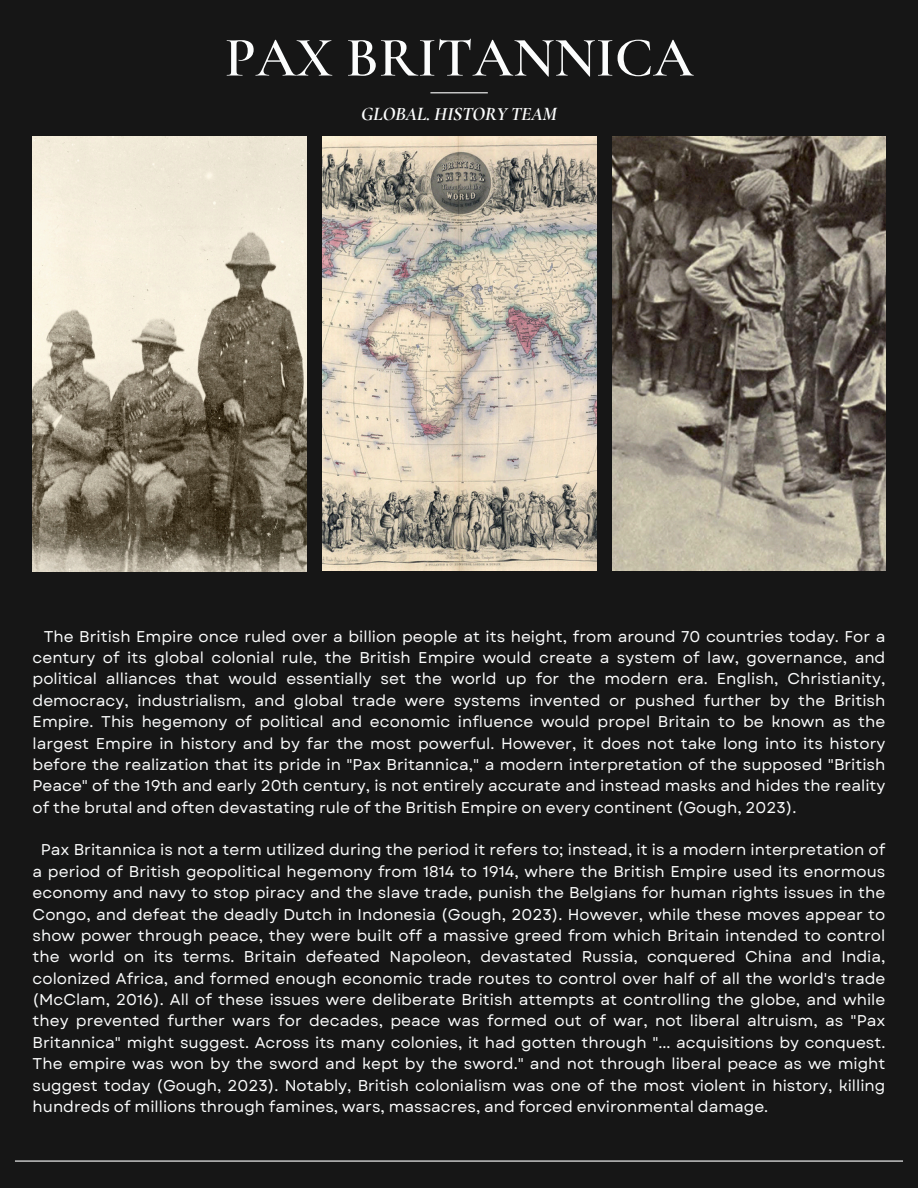
<style>
.page{position:relative;width:918px;height:1188px;background:#161616}
.page>*{position:absolute;margin:0;border:0;box-sizing:border-box;transform-origin:0 0}
.t1{font:600 56.4px "Cormorant Garamond";color:#fcfdfd}
.t2{font:italic 700 19.2px "Cormorant Garamond";letter-spacing:-.015em;color:#fcfdfd}
.t3{font:15.6px/21.3px "Garet";color:#fcfdfd;text-align:justify}
</style>
<div class="page">
<img style="left:613px;top:137px;width:273px;height:434px">
<img style="left:33px;top:137px;width:273px;height:434px">
<img style="left:323px;top:137px;width:273px;height:434px">
<hr style="left:430px;top:92px;width:58px;height:1px;background:#fcfdfd">
<hr style="left:15px;top:1161px;width:888px;height:1px;background:#fcfdfd">
<h1 class="t1" style="left:225px;top:23px;width:470px">PAX BRITANNICA</h1>
<p class="t2" style="left:361px;top:103px;width:197px">GLOBAL. HISTORY TEAM</p>
<h2 class="t3" style="left:33px;top:626px;width:854px;text-indent:11px">The British Empire once ruled over a billion people at its height, from around 70 countries today. For a century of its global colonial rule, the British Empire would create a system of law, governance, and political alliances that would essentially set the world up for the modern era. English, Christianity, democracy, industrialism, and global trade were systems invented or pushed further by the British Empire. This hegemony of political and economic influence would propel Britain to be known as the largest Empire in history and by far the most powerful. However, it does not take long into its history before the realization that its pride in "Pax Britannica," a modern interpretation of the supposed "British Peace" of the 19th and early 20th century, is not entirely accurate and instead masks and hides the reality of the brutal and often devastating rule of the British Empire on every continent (Gough, 2023).</h2>
<p class="t3" style="left:33px;top:839px;width:854px;text-indent:8px">Pax Britannica is not a term utilized during the period it refers to; instead, it is a modern interpretation of a period of British geopolitical hegemony from 1814 to 1914, where the British Empire used its enormous economy and navy to stop piracy and the slave trade, punish the Belgians for human rights issues in the Congo, and defeat the deadly Dutch in Indonesia (Gough, 2023). However, while these moves appear to show power through peace, they were built off a massive greed from which Britain intended to control the world on its terms. Britain defeated Napoleon, devastated Russia, conquered China and India, colonized Africa, and formed enough economic trade routes to control over half of all the world's trade (McClam, 2016). All of these issues were deliberate British attempts at controlling the globe, and while they prevented further wars for decades, peace was formed out of war, not liberal altruism, as "Pax Britannica" might suggest. Across its many colonies, it had gotten through "... acquisitions by conquest.<br>The empire was won by the sword and kept by the sword." and not through liberal peace as we might suggest today (Gough, 2023). Notably, British colonialism was one of the most violent in history, killing hundreds of millions through famines, wars, massacres, and forced environmental damage.</p>
</div>
